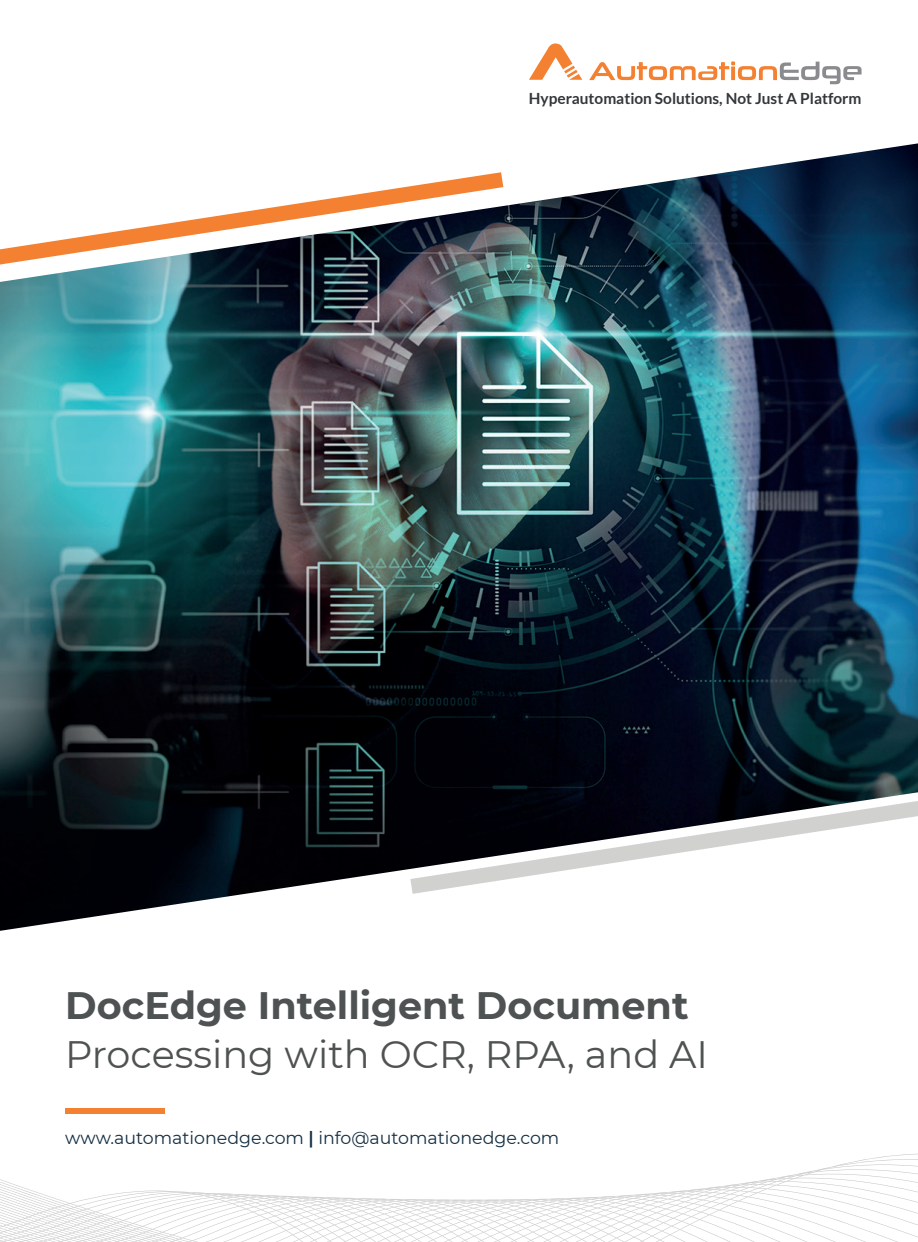
<style>
.page{position:relative;width:918px;height:1242px;background:#fff}
.page>*{position:absolute;margin:0;border:0;box-sizing:border-box;transform-origin:0 0}
.t1{font:38.25px "Montserrat";color:#4f5252}
.t2{font:700 38.25px "Montserrat";color:#4f5252}
.t3{font:17.4px "Montserrat";color:#152f42}
.t4{font:700 15.45px "Lato";color:#333739}
.s1{font-weight:600}
</style>
<div class="page">
<img style="left:0;top:143px;width:918px;height:788px">
<svg style="left:0;top:163px;width:519px;height:120px"></svg>
<svg style="left:394px;top:783px;width:524px;height:121px"></svg>
<div style="left:65px;top:1108px;width:100px;height:6px;background:#f48132"></div>
<svg style="left:0;top:1184px;width:894px;height:3px"></svg>
<svg style="left:0;top:1189px;width:918px;height:49px"></svg>
<svg style="left:866px;top:1191px;width:32px;height:51px"></svg>
<svg style="left:0;top:1191px;width:866px;height:51px"></svg>
<svg style="left:589px;top:61px;width:273px;height:23px"></svg>
<svg style="left:529px;top:43px;width:53px;height:37px"></svg>
<p class="t4" style="left:529px;top:89px;width:334px">Hyperautomation Solutions, Not Just A Platform</p>
<h1 class="t2" style="left:65px;top:978px;width:625px">DocEdge Intelligent Document</h1>
<h1 class="t1" style="left:65px;top:1028px;width:644px">Processing with OCR, RPA, and AI</h1>
<p class="t3" style="left:65px;top:1126px;width:496px">www.automationedge.com <span class="s1">|</span> info@automationedge.com</p>
</div>
